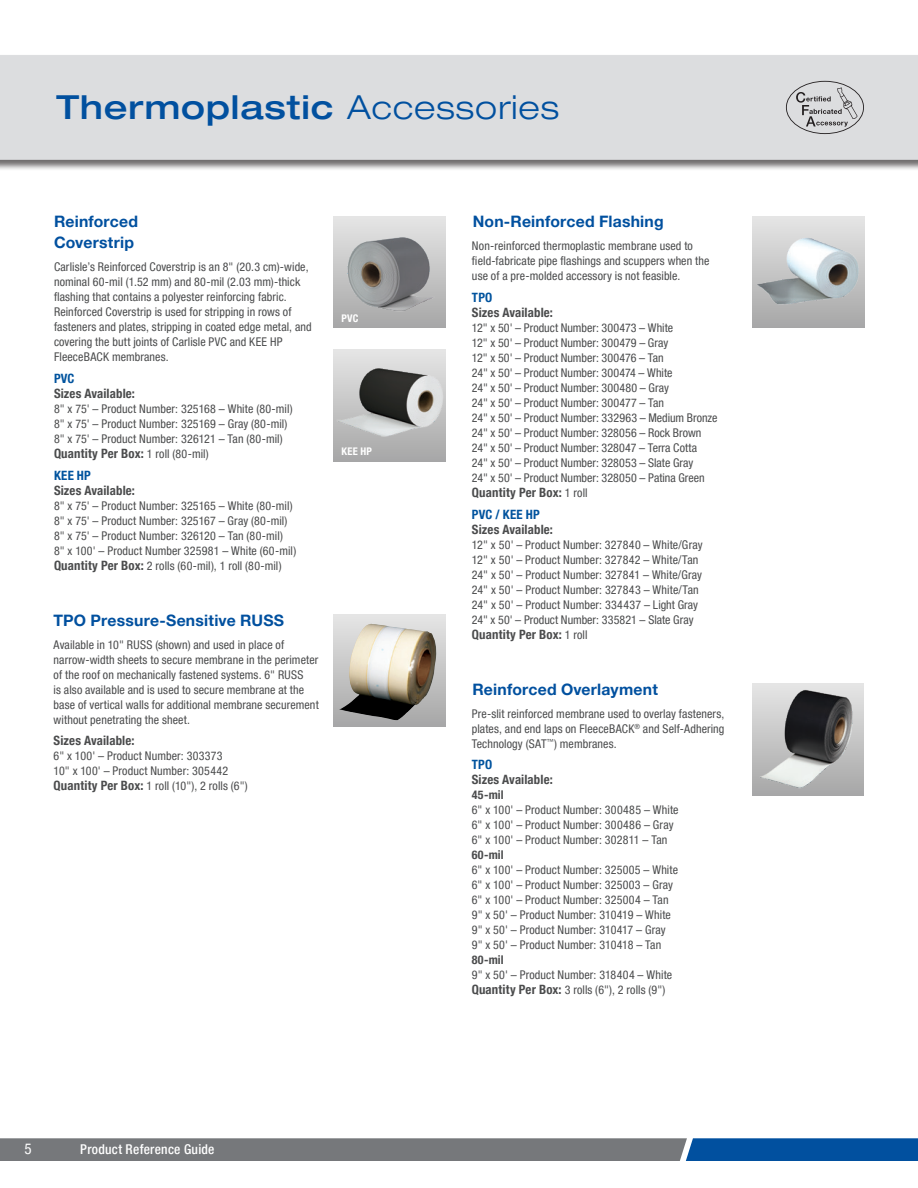
<style>
.page{position:relative;width:918px;height:1188px;background:#fff}
.page>*{position:absolute;margin:0;border:0;box-sizing:border-box;transform-origin:0 0}
.t1{font:500 expanded 33px "Helvetica Neue LT Pro";letter-spacing:.03em;color:#01509f}
.t2{font:700 15.75px/21px "Helvetica Neue LT Pro";letter-spacing:.015em;color:#01509f}
.t3{font:condensed 15px "Helvetica Neue LT Pro";color:#fff}
.t4{font:500 condensed 13.5px "Helvetica Neue LT Pro";letter-spacing:.02em;color:#fff}
.t5{font:700 condensed 12.9px "Helvetica Neue LT Pro";letter-spacing:.01em;color:#4b4c4d}
.t6{font:700 condensed 12.9px "Helvetica Neue LT Pro";letter-spacing:.02em;color:#01539e}
.t7{font:condensed 12px/15px "Helvetica Neue LT Pro";letter-spacing:.01em;color:#4b4c4d}
.t8{font:700 condensed 12px "Helvetica Neue LT Pro";color:#4b4c4d}
.t9{font:700 condensed 10.5px "Helvetica Neue LT Pro";letter-spacing:.02em;color:#fff}
.s1{font-weight:300}
.s2{font-weight:400;font-size:12px}
.s3{font-weight:700;font-size:12.9px}
.s4{font-weight:700}
</style>
<div class="page">
<svg style="left:0;top:1138px;width:918px;height:23px;background:#5c7086"></svg>
<div style="left:0;top:55px;width:918px;height:116px;background:#231f20;opacity:.65"></div>
<div style="left:0;top:55px;width:918px;height:105px;background:#dcdddf"></div>
<svg style="left:786px;top:81px;width:78px;height:53px"></svg>
<div style="left:334px;top:614px;width:111px;height:112px;background:linear-gradient(to bottom,#e6e6e6,#a7a7a7)"></div>
<img style="left:339px;top:624px;width:98px;height:96px">
<div style="left:753px;top:216px;width:111px;height:112px;background:linear-gradient(to bottom,#e6e6e6,#a7a7a7)"></div>
<img style="left:757px;top:236px;width:104px;height:72px">
<img style="left:753px;top:683px;width:110px;height:112px">
<svg style="left:334px;top:216px;width:111px;height:112px;background:#c4c4c5"></svg>
<img style="left:333px;top:226px;width:113px;height:91px">
<svg style="left:334px;top:349px;width:112px;height:112px;background:#c1c1c1"></svg>
<img style="left:334px;top:362px;width:112px;height:79px">
<p class="t1" style="left:57px;top:86px;width:504px">Thermoplastic <span class="s1">Accessories</span></p>
<p class="t2" style="left:54px;top:211px;width:86px">Reinforced<br>Coverstrip</p>
<p class="t7" style="left:54px;top:259px;width:259px">Carlisle’s Reinforced Coverstrip is an 8" (20.3 cm)-wide, nominal 60-mil (1.52 mm) and 80-mil (2.03 mm)-thick flashing that contains a polyester reinforcing fabric.<br>Reinforced Coverstrip is used for stripping in rows of fasteners and plates, stripping in coated edge metal, and covering the butt joints of Carlisle PVC and KEE HP FleeceBACK membranes.</p>
<p class="t6" style="left:54px;top:371px;width:22px">PVC</p>
<p class="t5" style="left:54px;top:386px;width:83px">Sizes Available:</p>
<p class="t7" style="left:54px;top:401px;width:240px">8" x 75' – Product Number: 325168 – White (80-mil)</p>
<p class="t7" style="left:54px;top:416px;width:235px">8" x 75' – Product Number: 325169 – Gray (80-mil)</p>
<p class="t7" style="left:54px;top:431px;width:230px">8" x 75' – Product Number: 326121 – Tan (80-mil)</p>
<p class="t5" style="left:54px;top:446px;width:156px">Quantity Per Box: <span class="s2">1 roll (80-mil)</span></p>
<p class="t6" style="left:54px;top:467px;width:38px">KEE HP</p>
<p class="t5" style="left:54px;top:482px;width:83px">Sizes Available:</p>
<p class="t7" style="left:54px;top:498px;width:240px">8" x 75' – Product Number: 325165 – White (80-mil)</p>
<p class="t7" style="left:54px;top:513px;width:235px">8" x 75' – Product Number: 325167 – Gray (80-mil)</p>
<p class="t7" style="left:54px;top:528px;width:230px">8" x 75' – Product Number: 326120 – Tan (80-mil)</p>
<p class="t7" style="left:54px;top:543px;width:244px">8" x 100' – Product Number 325981 – White (60-mil)</p>
<p class="t7" style="left:54px;top:558px;width:229px"><span class="s3">Quantity Per Box:</span> 2 rolls (60-mil), 1 roll (80-mil)</p>
<p class="t2" style="left:54px;top:609px;width:232px">TPO Pressure-Sensitive RUSS</p>
<p class="t7" style="left:54px;top:637px;width:267px">Available in 10" RUSS (shown) and used in place of narrow-width sheets to secure membrane in the perimeter of the roof on mechanically fastened systems. 6" RUSS<br>is also available and is used to secure membrane at the base of vertical walls for additional membrane securement without penetrating the sheet.</p>
<p class="t5" style="left:54px;top:733px;width:83px">Sizes Available:</p>
<p class="t7" style="left:54px;top:748px;width:170px">6" x 100' – Product Number: 303373</p>
<p class="t7" style="left:54px;top:763px;width:176px">10" x 100' – Product Number: 305442</p>
<p class="t7" style="left:54px;top:778px;width:196px"><span class="s3">Quantity Per Box:</span> 1 roll (10"), 2 rolls (6")</p>
<p class="t9" style="left:342px;top:312px;width:18px">PVC</p>
<p class="t9" style="left:342px;top:444px;width:32px">KEE HP</p>
<p class="t3" style="left:25px;top:1140px;width:9px">5</p>
<p class="t4" style="left:80px;top:1141px;width:136px">Product Reference Guide</p>
<p class="t2" style="left:473px;top:211px;width:193px">Non-Reinforced Flashing</p>
<p class="t7" style="left:472px;top:238px;width:239px">Non-reinforced thermoplastic membrane used to field-fabricate pipe flashings and scuppers when the use of a pre-molded accessory is not feasible.</p>
<p class="t6" style="left:472px;top:290px;width:22px">TPO</p>
<p class="t5" style="left:472px;top:305px;width:83px">Sizes Available:</p>
<p class="t7" style="left:472px;top:320px;width:203px">12" x 50' – Product Number: 300473 – White</p>
<p class="t7" style="left:472px;top:335px;width:198px">12" x 50' – Product Number: 300479 – Gray</p>
<p class="t7" style="left:472px;top:350px;width:193px">12" x 50' – Product Number: 300476 – Tan</p>
<p class="t7" style="left:472px;top:365px;width:202px">24" x 50' – Product Number: 300474 – White</p>
<p class="t7" style="left:472px;top:380px;width:198px">24" x 50' – Product Number: 300480 – Gray</p>
<p class="t7" style="left:472px;top:395px;width:247px">24" x 50' – Product Number: 300477 – Tan<br>24" x 50' – Product Number: 332963 – Medium Bronze</p>
<p class="t7" style="left:472px;top:425px;width:231px">24" x 50' – Product Number: 328056 – Rock Brown</p>
<p class="t7" style="left:472px;top:440px;width:227px">24" x 50' – Product Number: 328047 – Terra Cotta</p>
<p class="t7" style="left:472px;top:455px;width:223px">24" x 50' – Product Number: 328053 – Slate Gray</p>
<p class="t7" style="left:472px;top:470px;width:234px">24" x 50' – Product Number: 328050 – Patina Green</p>
<p class="t5" style="left:472px;top:485px;width:117px">Quantity Per Box: <span class="s2">1 roll</span></p>
<p class="t6" style="left:472px;top:506px;width:69px">PVC / KEE HP</p>
<p class="t5" style="left:472px;top:521px;width:83px">Sizes Available:</p>
<p class="t7" style="left:472px;top:537px;width:232px">12" x 50' – Product Number: 327840 – White/Gray</p>
<p class="t7" style="left:472px;top:552px;width:228px">12" x 50' – Product Number: 327842 – White/Tan</p>
<p class="t7" style="left:472px;top:567px;width:232px">24" x 50' – Product Number: 327841 – White/Gray</p>
<p class="t7" style="left:472px;top:582px;width:228px">24" x 50' – Product Number: 327843 – White/Tan</p>
<p class="t7" style="left:472px;top:597px;width:227px">24" x 50' – Product Number: 334437 – Light Gray</p>
<p class="t7" style="left:472px;top:612px;width:223px">24" x 50' – Product Number: 335821 – Slate Gray</p>
<p class="t5" style="left:472px;top:626px;width:117px">Quantity Per Box: <span class="s2">1 roll</span></p>
<p class="t2" style="left:472px;top:678px;width:187px">Reinforced Overlayment</p>
<p class="t7" style="left:472px;top:706px;width:254px;text-align:justify">Pre-slit reinforced membrane used to overlay fasteners, plates, and end laps on FleeceBACK<sup>®</sup> and Self-Adhering Technology (SAT<sup>™</sup>) membranes.</p>
<p class="t6" style="left:472px;top:757px;width:22px">TPO</p>
<p class="t5" style="left:472px;top:772px;width:83px">Sizes Available:</p>
<p class="t7" style="left:472px;top:787px;width:208px"><span class="s4">45-mil<br></span>6" x 100' – Product Number: 300485 – White</p>
<p class="t7" style="left:472px;top:817px;width:203px">6" x 100' – Product Number: 300486 – Gray</p>
<p class="t7" style="left:472px;top:832px;width:197px">6" x 100' – Product Number: 302811 – Tan</p>
<p class="t8" style="left:472px;top:848px;width:34px">60-mil</p>
<p class="t7" style="left:472px;top:862px;width:208px">6" x 100' – Product Number: 325005 – White</p>
<p class="t7" style="left:472px;top:877px;width:203px">6" x 100' – Product Number: 325003 – Gray</p>
<p class="t7" style="left:472px;top:892px;width:201px">6" x 100' – Product Number: 325004 – Tan<br>9" x 50' – Product Number: 310419 – White</p>
<p class="t7" style="left:472px;top:922px;width:196px">9" x 50' – Product Number: 310417 – Gray</p>
<p class="t7" style="left:472px;top:937px;width:191px">9" x 50' – Product Number: 310418 – Tan</p>
<p class="t7" style="left:472px;top:952px;width:202px"><span class="s4">80-mil<br></span>9" x 50' – Product Number: 318404 – White</p>
<p class="t7" style="left:472px;top:982px;width:195px"><span class="s3">Quantity Per Box:</span> 3 rolls (6"), 2 rolls (9")</p>
</div>
